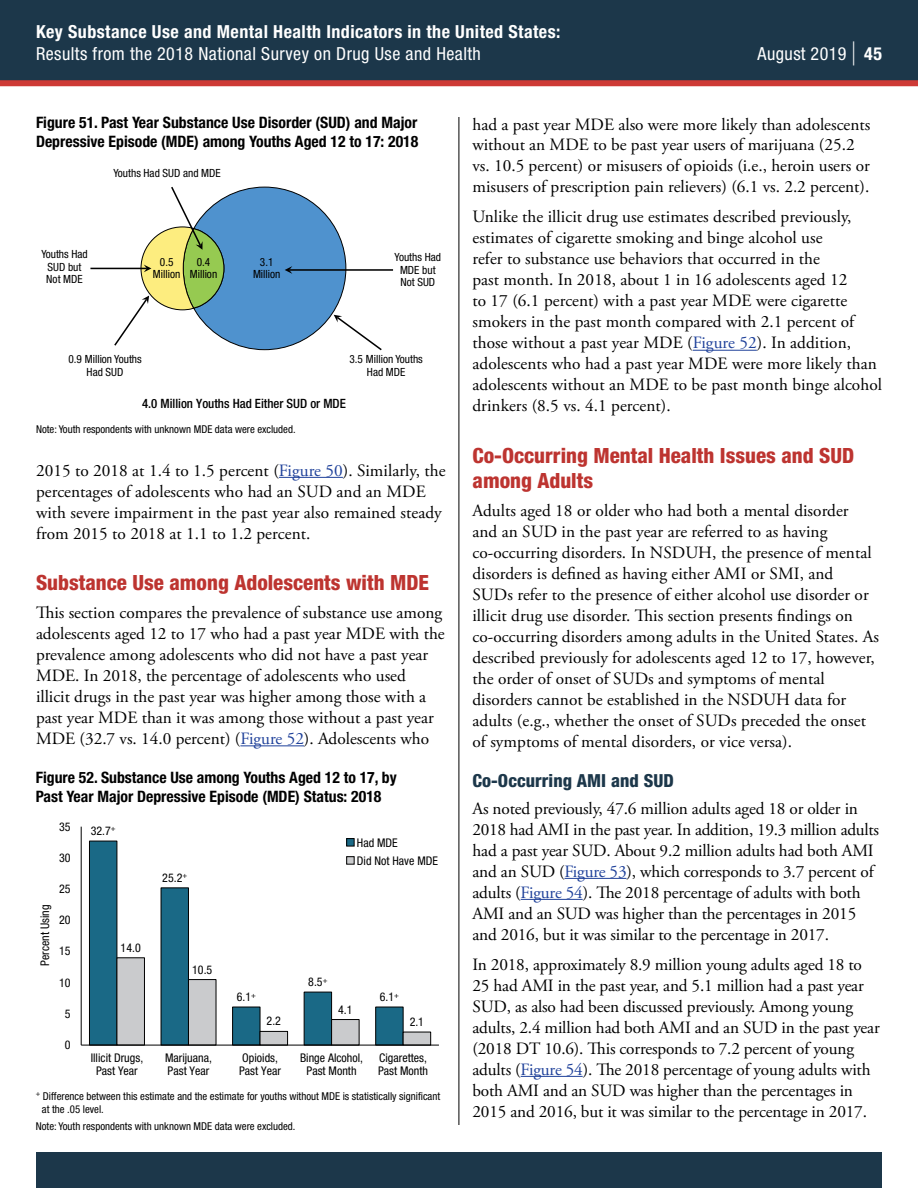
<style>
.page{position:relative;width:918px;height:1188px;background:#fff}
.page>*{position:absolute;margin:0;border:0;box-sizing:border-box;transform-origin:0 0}
.t1{font:800 condensed 21px/24.8px "Helvetica Neue LT Std";color:#bd3430}
.t2{font:condensed 18px "Helvetica Neue LT Std";letter-spacing:.025em;color:#fff}
.t3{font:700 condensed 18px "Helvetica Neue LT Std";letter-spacing:.025em;color:#fff}
.t4{font:800 condensed 18px "Helvetica Neue LT Std";letter-spacing:.005em;color:#1c374a}
.t5{font:17.25px/21px "Adobe Garamond Pro";color:#000}
.t6{font:700 condensed 15.75px/18.8px "Helvetica Neue LT Std";color:#000}
.t7{font:500 condensed 12.9px "Helvetica Neue LT Std";color:#000}
.t8{font:condensed 12px/13.8px "Helvetica Neue LT Std";color:#000}
.t9{font:condensed 11.25px/12.5px "Helvetica Neue LT Std";color:#000;text-align:center}
.t10{font:condensed 10.8px/13.5px "Helvetica Neue LT Std";color:#000}
.s1{font-size:32.4px}
.s2{font-weight:700}
.s3{color:#1f419a}
</style>
<div class="page">
<div style="left:0;top:0;width:918px;height:81px;background:#1c374a"></div>
<div style="left:36px;top:1152px;width:846px;height:36px;background:#1c374a"></div>
<hr style="left:459px;top:117px;width:1px;height:1008px;background:#000">
<div style="left:0;top:80px;width:918px;height:6px;background:#ce3a36"></div>
<hr style="left:279px;top:477px;width:64px;height:1px;background:#1f419a">
<hr style="left:240px;top:745px;width:64px;height:1px;background:#1f419a">
<hr style="left:693px;top:350px;width:64px;height:1px;background:#1f419a">
<hr style="left:564px;top:878px;width:63px;height:1px;background:#1f419a">
<hr style="left:521px;top:899px;width:62px;height:1px;background:#1f419a">
<hr style="left:521px;top:1076px;width:62px;height:1px;background:#1f419a">
<img style="left:90px;top:186px;width:304px;height:165px">
<img style="left:80px;top:826px;width:359px;height:220px">
<p class="t3" style="left:36px;top:21px;width:526px">Key Substance Use and Mental Health Indicators in the United States:</p>
<p class="t2" style="left:36px;top:43px;width:446px">Results from the 2018 National Survey on Drug Use and Health</p>
<p class="t2" style="left:758px;top:43px;width:126px">August 2019 <span class="s1">|</span> <span class="s2">45</span></p>
<p class="t6" style="left:36px;top:113px;width:384px">Figure 51. Past Year Substance Use Disorder (SUD) and Major<br>Depressive Episode (MDE) among Youths Aged 12 to 17: 2018</p>
<p class="t9" style="left:113px;top:167px;width:109px">Youths Had SUD and MDE</p>
<p class="t9" style="left:41px;top:248px;width:48px">Youths Had<br>SUD but<br>Not MDE</p>
<p class="t9" style="left:153px;top:255px;width:29px">0.5<br>Million</p>
<p class="t9" style="left:190px;top:255px;width:29px">0.4<br>Million</p>
<p class="t9" style="left:253px;top:255px;width:29px">3.1<br>Million</p>
<p class="t9" style="left:395px;top:251px;width:48px">Youths Had<br>MDE but<br>Not SUD</p>
<p class="t9" style="left:68px;top:353px;width:75px">0.9 Million Youths<br>Had SUD</p>
<p class="t9" style="left:350px;top:353px;width:75px">3.5 Million Youths<br>Had MDE</p>
<p class="t7" style="left:142px;top:396px;width:205px">4.0 Million Youths Had Either SUD or MDE</p>
<p class="t10" style="left:36px;top:422px;width:261px">Note: Youth respondents with unknown MDE data were excluded.</p>
<p class="t5" style="left:36px;top:460px;width:411px">2015 to 2018 at 1.4 to 1.5 percent (<span class="s3">Figure 50</span>). Similarly, the percentages of adolescents who had an SUD and an MDE with severe impairment in the past year also remained steady from 2015 to 2018 at 1.1 to 1.2 percent.</p>
<h2 class="t1" style="left:36px;top:570px;width:394px">Substance Use among Adolescents with MDE</h2>
<p class="t5" style="left:36px;top:603px;width:410px">This section compares the prevalence of substance use among adolescents aged 12 to 17 who had a past year MDE with the prevalence among adolescents who did not have a past year MDE. In 2018, the percentage of adolescents who used<br>illicit drugs in the past year was higher among those with a past year MDE than it was among those without a past year MDE (32.7 vs. 14.0 percent) (<span class="s3">Figure 52</span>). Adolescents who</p>
<p class="t6" style="left:36px;top:768px;width:362px">Figure 52. Substance Use among Youths Aged 12 to 17, by<br>Past Year Major Depressive Episode (MDE) Status: 2018</p>
<p class="t8" style="left:91px;top:824px;width:26px">32.7<sup>+</sup></p>
<p class="t8" style="left:162px;top:871px;width:26px">25.2<sup>+</sup></p>
<p class="t8" style="left:59px;top:819px;width:13px">35</p>
<p class="t8" style="left:357px;top:833px;width:83px;line-height:18.1px">Had MDE<br>Did Not Have MDE</p>
<p class="t8" style="left:59px;top:851px;width:13px">30</p>
<p class="t8" style="left:38px;top:966px;width:63px;rotate:-90deg">Percent Using</p>
<p class="t8" style="left:59px;top:882px;width:13px">25</p>
<p class="t8" style="left:59px;top:913px;width:13px">20</p>
<p class="t8" style="left:59px;top:944px;width:13px">15</p>
<p class="t8" style="left:59px;top:975px;width:13px">10</p>
<p class="t8" style="left:65px;top:1007px;width:7px">5</p>
<p class="t8" style="left:65px;top:1038px;width:7px">0</p>
<p class="t8" style="left:121px;top:941px;width:22px">14.0</p>
<p class="t8" style="left:192px;top:962px;width:22px">10.5</p>
<p class="t8" style="left:237px;top:990px;width:21px">6.1<sup>+</sup></p>
<p class="t8" style="left:267px;top:1014px;width:16px">2.2</p>
<p class="t8" style="left:308px;top:975px;width:21px">8.5<sup>+</sup></p>
<p class="t8" style="left:338px;top:1002px;width:16px">4.1</p>
<p class="t8" style="left:380px;top:990px;width:21px">6.1<sup>+</sup></p>
<p class="t8" style="left:410px;top:1015px;width:16px">2.1</p>
<p class="t8" style="left:91px;top:1050px;width:54px;text-align:center">Illicit Drugs,<br>Past Year</p>
<p class="t8" style="left:165px;top:1050px;width:48px">Marijuana,<br>Past Year</p>
<p class="t8" style="left:239px;top:1050px;width:43px">Opioids,<br>Past Year</p>
<p class="t8" style="left:300px;top:1050px;width:65px;text-align:center">Binge Alcohol,<br>Past Month</p>
<p class="t8" style="left:378px;top:1050px;width:52px">Cigarettes,<br>Past Month</p>
<p class="t10" style="left:42px;top:1089px;width:400px;text-indent:-6px"><sup>+</sup> Difference between this estimate and the estimate for youths without MDE is statistically significant at the .05 level.</p>
<p class="t10" style="left:36px;top:1119px;width:261px">Note: Youth respondents with unknown MDE data were excluded.</p>
<p class="t5" style="left:472px;top:114px;width:399px">had a past year MDE also were more likely than adolescents without an MDE to be past year users of marijuana (25.2 vs. 10.5 percent) or misusers of opioids (i.e., heroin users or misusers of prescription pain relievers) (6.1 vs. 2.2 percent).</p>
<p class="t5" style="left:472px;top:207px;width:411px">Unlike the illicit drug use estimates described previously, estimates of cigarette smoking and binge alcohol use<br>refer to substance use behaviors that occurred in the<br>past month. In 2018, about 1 in 16 adolescents aged 12<br>to 17 (6.1 percent) with a past year MDE were cigarette smokers in the past month compared with 2.1 percent of those without a past year MDE (<span class="s3">Figure 52</span>). In addition, adolescents who had a past year MDE were more likely than adolescents without an MDE to be past month binge alcohol drinkers (8.5 vs. 4.1 percent).</p>
<h2 class="t1" style="left:472px;top:443px;width:383px">Co‑Occurring Mental Health Issues and SUD among Adults</h2>
<p class="t5" style="left:472px;top:500px;width:408px">Adults aged 18 or older who had both a mental disorder<br>and an SUD in the past year are referred to as having co-occurring disorders. In NSDUH, the presence of mental disorders is defined as having either AMI or SMI, and<br>SUDs refer to the presence of either alcohol use disorder or illicit drug use disorder. This section presents findings on co-occurring disorders among adults in the United States. As described previously for adolescents aged 12 to 17, however, the order of onset of SUDs and symptoms of mental disorders cannot be established in the NSDUH data for adults (e.g., whether the onset of SUDs preceded the onset of symptoms of mental disorders, or vice versa).</p>
<h3 class="t4" style="left:472px;top:770px;width:203px">Co‑Occurring AMI and SUD</h3>
<p class="t5" style="left:472px;top:798px;width:408px">As noted previously, 47.6 million adults aged 18 or older in 2018 had AMI in the past year. In addition, 19.3 million adults had a past year SUD. About 9.2 million adults had both AMI and an SUD (<span class="s3">Figure 53</span>), which corresponds to 3.7 percent of adults (<span class="s3">Figure 54</span>). The 2018 percentage of adults with both AMI and an SUD was higher than the percentages in 2015 and 2016, but it was similar to the percentage in 2017.</p>
<p class="t5" style="left:472px;top:954px;width:409px">In 2018, approximately 8.9 million young adults aged 18 to 25 had AMI in the past year, and 5.1 million had a past year SUD, as also had been discussed previously. Among young adults, 2.4 million had both AMI and an SUD in the past year (2018 DT 10.6). This corresponds to 7.2 percent of young adults (<span class="s3">Figure 54</span>). The 2018 percentage of young adults with both AMI and an SUD was higher than the percentages in 2015 and 2016, but it was similar to the percentage in 2017.</p>
</div>
